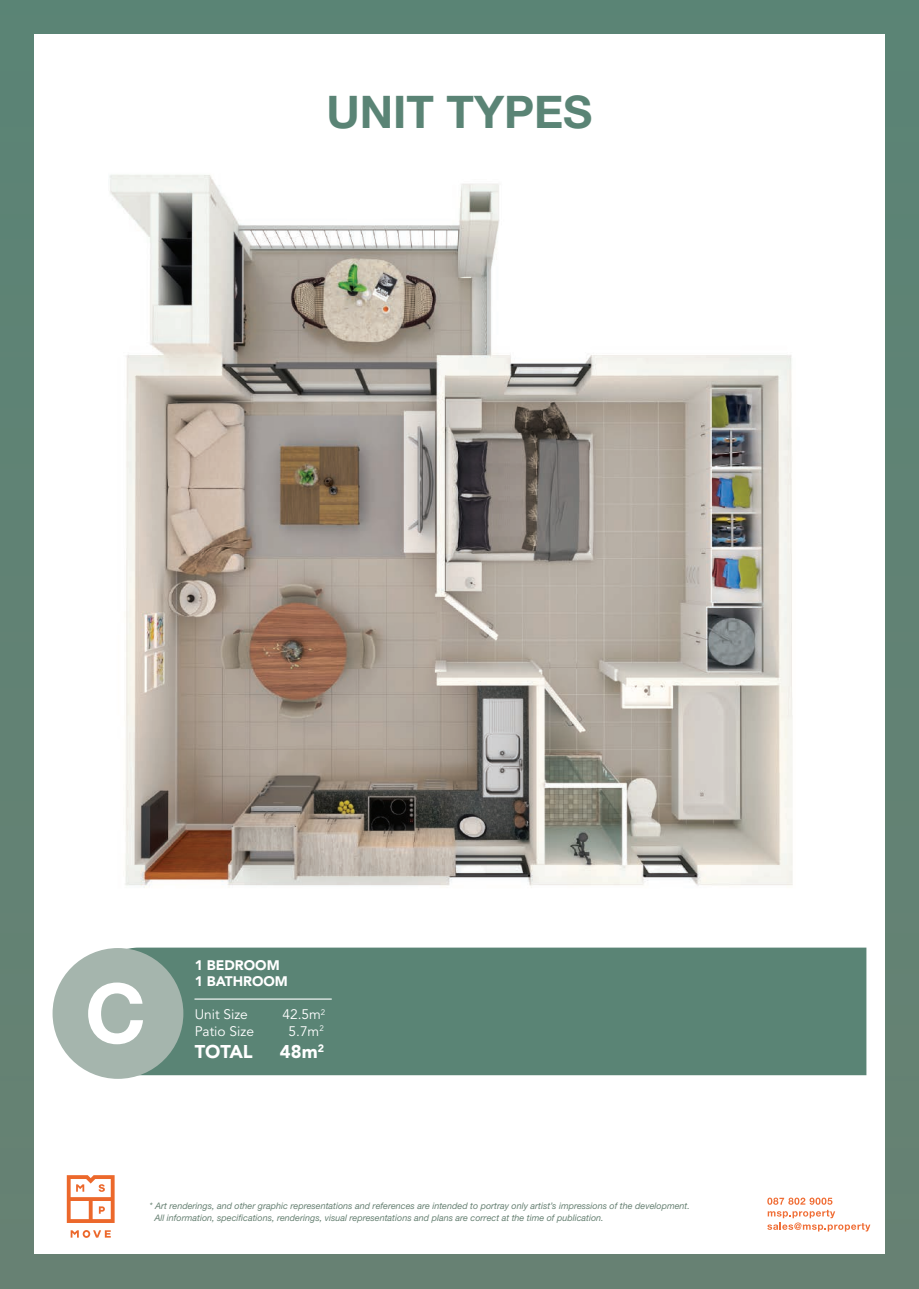
<style>
.page{position:relative;width:919px;height:1289px;background:#fff}
.page>*{position:absolute;margin:0;border:0;box-sizing:border-box;transform-origin:0 0}
.t1{font:700 82.5px "Helvetica Neue LT Std";color:#fff}
.t2{font:700 45px "Helvetica Neue LT Std";color:#5a8475}
.t3{font:900 18.3px "Avenir LT Std";color:#fff}
.t4{font:13.8px "Avenir LT Std";color:#fff}
.t5{font:900 13.8px/16.5px "Avenir LT Std";color:#fff}
.t6{font:italic 9px/12px "Helvetica Neue LT Std";color:#678173}
</style>
<div class="page">
<div style="left:14px;top:0;width:904px;height:1288px;background:#618274"></div>
<div style="left:0;top:0;width:14px;height:1288px;background:#618274"></div>
<div style="left:34px;top:35px;width:850px;height:1219px;background:#fff"></div>
<svg style="left:767px;top:1197px;width:103px;height:34px"></svg>
<svg style="left:71px;top:1230px;width:40px;height:7px"></svg>
<svg style="left:67px;top:1175px;width:48px;height:47px"></svg>
<img style="left:109px;top:174px;width:684px;height:714px">
<div style="left:91px;top:947px;width:775px;height:128px;background:#5a8475"></div>
<div style="left:53px;top:948px;width:130px;height:130px;background:#a5b5ad;border-radius:50%"></div>
<hr style="left:194px;top:998px;width:138px;height:1px;background:#fff">
<h2 class="t2" style="left:326px;top:84px;width:267px">UNIT TYPES</h2>
<h1 class="t1" style="left:85px;top:962px;width:63px">C</h1>
<h3 class="t5" style="left:195px;top:956px;width:95px">1 BEDROOM<br>1 BATHROOM</h3>
<h3 class="t4" style="left:195px;top:1006px;width:55px">Unit Size</h3>
<h3 class="t4" style="left:282px;top:1006px;width:44px">42.5m<sup>2</sup></h3>
<h3 class="t4" style="left:195px;top:1023px;width:61px">Patio Size</h3>
<h3 class="t4" style="left:288px;top:1023px;width:37px">5.7m<sup>2</sup></h3>
<h3 class="t3" style="left:195px;top:1040px;width:60px">TOTAL</h3>
<h3 class="t3" style="left:280px;top:1040px;width:46px">48m<sup>2</sup></h3>
<p class="t6" style="left:154px;top:1199px;width:537px;text-indent:-5px">* Art renderings, and other graphic representations and references are intended to portray only artist’s impressions of the development.<br>All information, specifications, renderings, visual representations and plans are correct at the time of publication.</p>
</div>
